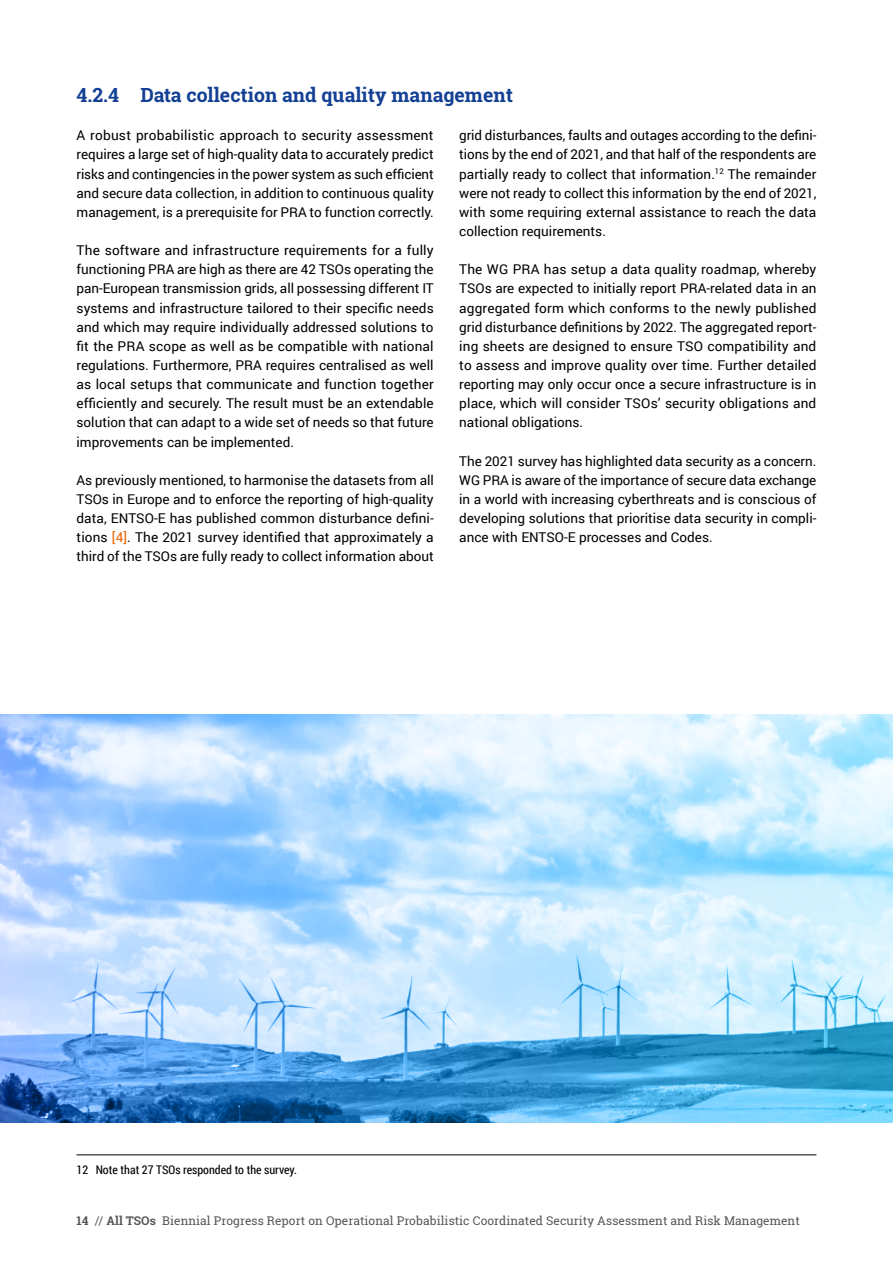
<style>
.page{position:relative;width:893px;height:1263px;background:#fff}
.page>*{position:absolute;margin:0;border:0;box-sizing:border-box;transform-origin:0 0}
.t1{font:700 19.5px "Roboto Slab";color:#134094}
.t2{font:13.5px/19.2px "Roboto";color:#000;text-align:justify}
.t3{font:12px "Roboto Slab";letter-spacing:.005em;color:#565656}
.t4{font:12px "Roboto Condensed";color:#000}
.s1{color:#ec6502}
.s2{font-weight:700}
</style>
<div class="page">
<hr style="left:77px;top:1154px;width:739px;height:1px;background:#000">
<img style="left:0;top:714px;width:893px;height:409px">
<h1 class="t1" style="left:77px;top:82px;width:438px">4.2.4 Data collection and quality management</h1>
<p class="t2" style="left:77px;top:125px;width:359px">A robust probabilistic approach to security assessment requires a large set of high-quality data to accurately predict risks and contingencies in the power system as such efficient and secure data collection, in addition to continuous quality management, is a prerequisite for PRA to function correctly.</p>
<p class="t2" style="left:77px;top:240px;width:359px">The software and infrastructure requirements for a fully functioning PRA are high as there are 42 TSOs operating the pan-European transmission grids, all possessing different IT systems and infrastructure tailored to their specific needs and which may require individually addressed solutions to fit the PRA scope as well as be compatible with national regulations. Furthermore, PRA requires centralised as well as local setups that communicate and function together efficiently and securely. The result must be an extendable solution that can adapt to a wide set of needs so that future improvements can be implemented.</p>
<p class="t2" style="left:77px;top:470px;width:359px">As previously mentioned, to harmonise the datasets from all TSOs in Europe and to enforce the reporting of high-quality data, ENTSO-E has published common disturbance defini&shy;tions <span class="s1">[4]</span>. The 2021 survey identified that approximately a third of the TSOs are fully ready to collect information about</p>
<p class="t2" style="left:459px;top:125px;width:359px">grid disturbances, faults and outages according to the defini&shy;tions by the end of 2021, and that half of the respondents are partially ready to collect that information.<sup>12</sup> The remainder were not ready to collect this information by the end of 2021, with some requiring external assistance to reach the data collection requirements.</p>
<p class="t2" style="left:459px;top:259px;width:359px">The WG PRA has setup a data quality roadmap, whereby TSOs are expected to initially report PRA-related data in an aggregated form which conforms to the newly published grid disturbance definitions by 2022. The aggregated report&shy;ing sheets are designed to ensure TSO compatibility and to assess and improve quality over time. Further detailed reporting may only occur once a secure infrastructure is in place, which will consider TSOs’ security obligations and national obligations.</p>
<p class="t2" style="left:459px;top:451px;width:359px">The 2021 survey has highlighted data security as a concern.<br>WG PRA is aware of the importance of secure data exchange in a world with increasing cyberthreats and is conscious of developing solutions that prioritise data security in compli&shy;ance with ENTSO-E processes and Codes.</p>
<p class="t4" style="left:77px;top:1161px;width:222px">12 Note that 27 TSOs responded to the survey.</p>
<p class="t3" style="left:77px;top:1212px;width:725px"><span class="s2">14</span> // <span class="s2">All TSOs</span> Biennial Progress Report on Operational Probabilistic Coordinated Security Assessment and Risk Management</p>
</div>
